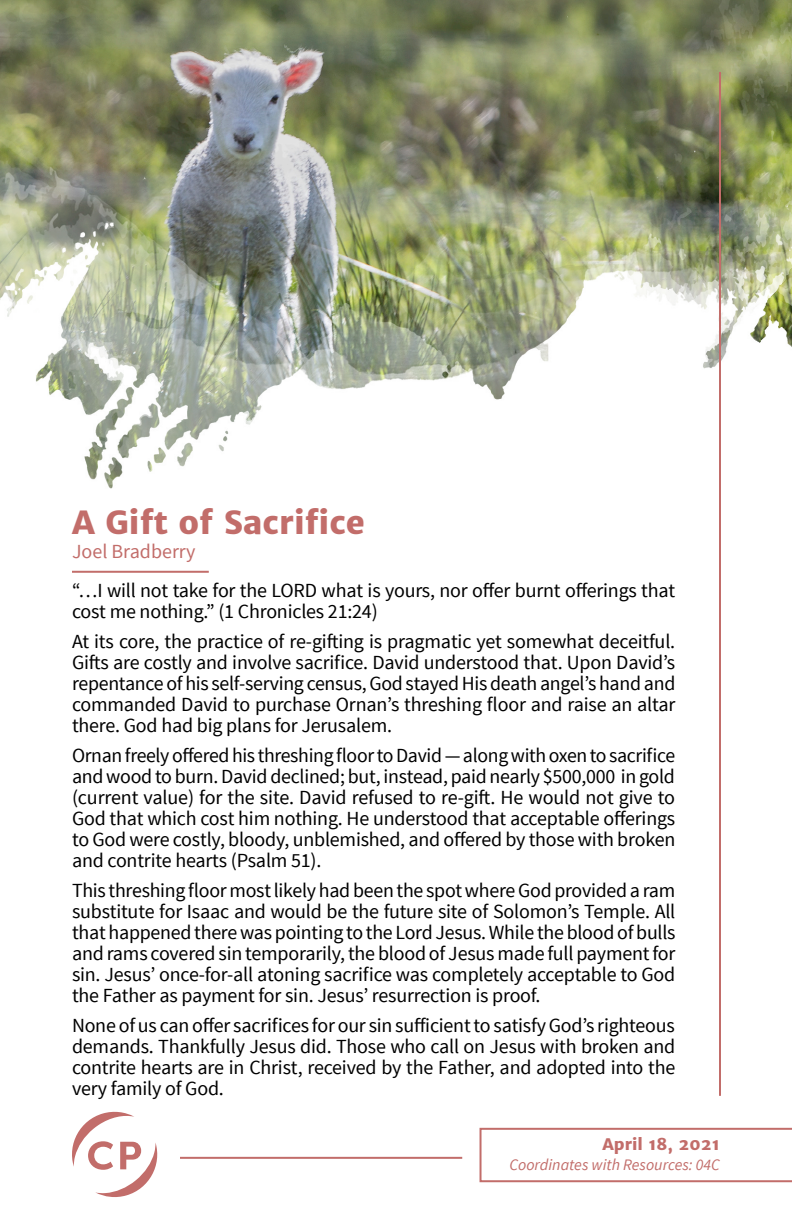
<style>
.page{position:relative;width:792px;height:1224px;background:#fff}
.page>*{position:absolute;margin:0;border:0;box-sizing:border-box;transform-origin:0 0}
.Body_Copy{font:800 32px "Merriweather Sans";color:#c26d6a}
.Body_Copy-2{font:20px/21px "Source Sans Pro";letter-spacing:-.01em;color:#000;text-align:justify}
.Body_Copy-3{font:20px "Source Sans Pro";color:#c26d6a}
.Body_Copy-4{font:italic 16px "Source Sans Pro";color:#c26d6a}
.Body_Copy-5{font:800 16px "Merriweather Sans";color:#c26d6a}
</style>
<div class="page">
<img style="left:0;top:0;width:792px;height:1183px">
<svg style="left:67px;top:1110px;width:95px;height:87px"></svg>
<hr style="left:72px;top:571px;width:137px;height:2px;background:#c26d6a">
<svg style="left:480px;top:1128px;width:312px;height:54px"></svg>
<hr style="left:719px;top:72px;width:2px;height:1024px;background:#c26d6a">
<hr style="left:180px;top:1157px;width:282px;height:2px;background:#c26d6a">
<p class="Body_Copy" style="left:72px;top:501px;width:294px">A Gift of Sacrifice</p>
<p class="Body_Copy-3" style="left:72px;top:539px;width:125px">Joel Bradberry</p>
<p class="Body_Copy-2" style="left:72px;top:581px;width:605px">“…I will not take for the LORD what is yours, nor offer burnt offerings that cost me nothing.” (1 Chronicles 21:24)</p>
<p class="Body_Copy-2" style="left:72px;top:632px;width:605px">At its core, the practice of re-gifting is pragmatic yet somewhat deceitful.<br>Gifts are costly and involve sacrifice. David understood that. Upon David’s repentance of his self-serving census, God stayed His death angel’s hand and commanded David to purchase Ornan’s threshing floor and raise an altar there. God had big plans for Jerusalem.</p>
<p class="Body_Copy-2" style="left:72px;top:746px;width:605px">Ornan freely offered his threshing floor to David — along with oxen to sacrifice and wood to burn. David declined; but, instead, paid nearly $500,000 in gold (current value) for the site. David refused to re-gift. He would not give to God that which cost him nothing. He understood that acceptable offerings to God were costly, bloody, unblemished, and offered by those with broken and contrite hearts (Psalm 51).</p>
<p class="Body_Copy-2" style="left:72px;top:881px;width:605px">This threshing floor most likely had been the spot where God provided a ram substitute for Isaac and would be the future site of Solomon’s Temple. All that happened there was pointing to the Lord Jesus. While the blood of bulls and rams covered sin temporarily, the blood of Jesus made full payment for sin. Jesus’ once-for-all atoning sacrifice was completely acceptable to God the Father as payment for sin. Jesus’ resurrection is proof.</p>
<p class="Body_Copy-2" style="left:72px;top:1016px;width:605px">None of us can offer sacrifices for our sin sufficient to satisfy God’s righteous demands. Thankfully Jesus did. Those who call on Jesus with broken and contrite hearts are in Christ, received by the Father, and adopted into the very family of God.</p>
<p class="Body_Copy-5" style="left:602px;top:1134px;width:119px">April 18, 2021</p>
<p class="Body_Copy-4" style="left:509px;top:1154px;width:212px">Coordinates with Resources: 04C</p>
</div>
